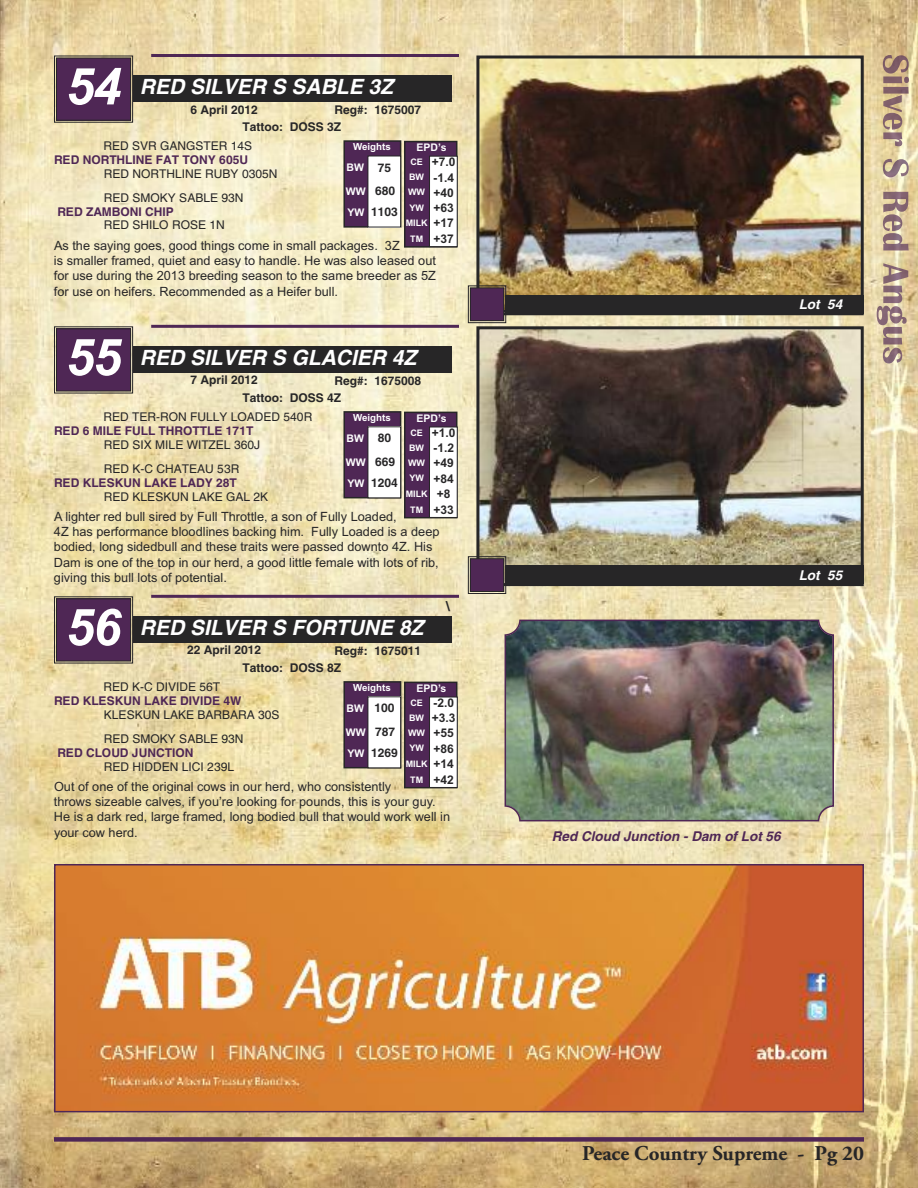
<style>
.page{position:relative;width:918px;height:1188px;background:#fff}
.page>*{position:absolute;margin:0;border:0;box-sizing:border-box;transform-origin:0 0}
.t1{font:italic 700 51px "Arial";color:#fff}
.t2{font:italic 700 21px "Helvetica";color:#fff}
.t3{font:700 21px "Adobe Garamond Pro";color:#272627}
.t4{font:italic 700 13.5px "Helvetica";color:#4f2755}
.t5{font:italic 700 13.5px "Helvetica";color:#fff}
.t6{font:700 13.5px "Helvetica";color:#272627}
.t7{font:12.75px/15.3px "Arial";color:#272627}
.t8{font:12px "Helvetica";color:#272627}
.t9{font:700 12px/23.9px "Helvetica";color:#272627}
.t10{font:700 12px "Helvetica";color:#4f2755}
.t11{font:700 12px/15.3px "Arial";color:#272627}
.t12{font:700 10.5px/20.9px "Arial";color:#fff}
.t13{font:700 9.75px "Arial";color:#fff}
.t14{font:700 9px/15.5px "Arial";color:#fff;text-align:center}
</style>
<div class="page">
<img style="left:0;top:0;width:918px;height:1188px">
<img style="left:480px;top:60px;width:380px;height:235px">
<div style="left:476px;top:56px;width:388px;height:259px;border:3px solid #272627"></div>
<div style="left:506px;top:295px;width:358px;height:19px;background:#272627"></div>
<div style="left:470px;top:288px;width:34px;height:33px;background:#4f2755"></div>
<div style="left:468px;top:285px;width:38px;height:38px;border:1px solid #272627"></div>
<div style="left:470px;top:287px;width:34px;height:34px;border:1px solid #272627"></div>
<hr style="left:151px;top:54px;width:308px;height:3px;background:#4f2755">
<div style="left:344px;top:141px;width:57px;height:86px;background:#4f2755"></div>
<div style="left:343px;top:140px;width:58px;height:88px;border:2px solid #272627"></div>
<div style="left:368px;top:156px;width:33px;height:71px;background:#fff"></div>
<div style="left:368px;top:156px;width:33px;height:71px;border:1px solid #272627"></div>
<div style="left:57px;top:58px;width:74px;height:62px;background:#4f2755"></div>
<div style="left:54px;top:55px;width:79px;height:68px;border:1px solid #272627"></div>
<div style="left:56px;top:57px;width:75px;height:64px;border:1px solid #272627"></div>
<div style="left:133px;top:75px;width:319px;height:27px;background:#272627"></div>
<div style="left:405px;top:142px;width:52px;height:105px;background:#4f2755"></div>
<div style="left:404px;top:141px;width:53px;height:107px;border:2px solid #272627"></div>
<div style="left:429px;top:156px;width:28px;height:91px;background:#fff"></div>
<div style="left:429px;top:156px;width:29px;height:91px;border:1px solid #272627"></div>
<img style="left:480px;top:330px;width:380px;height:236px">
<div style="left:476px;top:326px;width:388px;height:260px;border:3px solid #272627"></div>
<div style="left:506px;top:566px;width:358px;height:18px;background:#272627"></div>
<div style="left:470px;top:559px;width:34px;height:32px;background:#4f2755"></div>
<div style="left:468px;top:556px;width:38px;height:38px;border:1px solid #272627"></div>
<div style="left:470px;top:558px;width:34px;height:34px;border:1px solid #272627"></div>
<hr style="left:151px;top:325px;width:308px;height:3px;background:#4f2755">
<div style="left:344px;top:412px;width:57px;height:86px;background:#4f2755"></div>
<div style="left:343px;top:411px;width:58px;height:87px;border:2px solid #272627"></div>
<div style="left:368px;top:427px;width:33px;height:71px;background:#fff"></div>
<div style="left:368px;top:426px;width:33px;height:72px;border:1px solid #272627"></div>
<div style="left:57px;top:329px;width:74px;height:62px;background:#4f2755"></div>
<div style="left:54px;top:326px;width:79px;height:68px;border:1px solid #272627"></div>
<div style="left:56px;top:328px;width:75px;height:64px;border:1px solid #272627"></div>
<div style="left:133px;top:346px;width:319px;height:27px;background:#272627"></div>
<div style="left:405px;top:412px;width:52px;height:106px;background:#4f2755"></div>
<div style="left:404px;top:412px;width:53px;height:106px;border:2px solid #272627"></div>
<div style="left:429px;top:427px;width:28px;height:90px;background:#fff"></div>
<div style="left:429px;top:427px;width:29px;height:91px;border:1px solid #272627"></div>
<hr style="left:151px;top:595px;width:308px;height:3px;background:#4f2755">
<div style="left:344px;top:682px;width:57px;height:86px;background:#4f2755"></div>
<div style="left:343px;top:681px;width:58px;height:87px;border:2px solid #272627"></div>
<div style="left:368px;top:697px;width:33px;height:71px;background:#fff"></div>
<div style="left:368px;top:696px;width:33px;height:72px;border:1px solid #272627"></div>
<div style="left:57px;top:599px;width:74px;height:62px;background:#4f2755"></div>
<div style="left:54px;top:596px;width:79px;height:68px;border:1px solid #272627"></div>
<div style="left:56px;top:598px;width:75px;height:64px;border:1px solid #272627"></div>
<div style="left:133px;top:616px;width:319px;height:27px;background:#272627"></div>
<div style="left:405px;top:682px;width:52px;height:106px;background:#4f2755"></div>
<div style="left:404px;top:682px;width:53px;height:106px;border:2px solid #272627"></div>
<div style="left:429px;top:697px;width:28px;height:90px;background:#fff"></div>
<div style="left:429px;top:697px;width:29px;height:91px;border:1px solid #272627"></div>
<div style="left:54px;top:1137px;width:810px;height:5px;background:#4f2755"></div>
<img style="left:57px;top:867px;width:804px;height:242px">
<div style="left:54px;top:864px;width:810px;height:248px;border:2px solid #4f2755"></div>
<img style="left:877px;top:55px;width:32px;height:270px">
<img style="left:505px;top:620px;width:329px;height:201px">
<h1 class="t1" style="left:66px;top:57px;width:57px">54</h1>
<h2 class="t2" style="left:140px;top:75px;width:255px">RED SILVER S SABLE 3Z</h2>
<p class="t9" style="left:191px;top:97px;width:69px">6 April 2012</p>
<p class="t9" style="left:243px;top:101px;width:180px;line-height:17.1px;text-indent:92px">Reg#: 1675007<br>Tattoo: DOSS 3Z</p>
<p class="t8" style="left:104px;top:139px;width:150px">RED SVR GANGSTER 14S</p>
<p class="t8" style="left:104px;top:167px;width:175px">RED NORTHLINE RUBY 0305N</p>
<p class="t10" style="left:57px;top:205px;width:118px">RED ZAMBONI CHIP</p>
<p class="t13" style="left:353px;top:141px;width:39px">Weights</p>
<p class="t9" style="left:375px;top:155px;width:22px">75<br>680</p>
<p class="t9" style="left:371px;top:200px;width:28px">1103</p>
<p class="t12" style="left:417px;top:137px;width:31px">EPD’s</p>
<p class="t14" style="left:406px;top:154px;width:23px">CE<br>BW<br>WW<br>YW<br>MILK<br>TM</p>
<p class="t11" style="left:432px;top:155px;width:25px">+7.0 -1.4 +40 +63 +17 +37</p>
<p class="t10" style="left:54px;top:153px;width:196px">RED NORTHLINE FAT TONY 605U</p>
<p class="t12" style="left:347px;top:157px;width:19px">BW</p>
<p class="t12" style="left:346px;top:181px;width:21px">WW<br>YW</p>
<p class="t7" style="left:54px;top:238px;width:384px">As the saying goes, good things come in small packages. 3Z<br>is smaller framed, quiet and easy to handle. He was also leased out for use during the 2013 breeding season to the same breeder as 5Z for use on heifers. Recommended as a Heifer bull.</p>
<p class="t8" style="left:104px;top:191px;width:141px">RED SMOKY SABLE 93N</p>
<p class="t8" style="left:104px;top:218px;width:122px">RED SHILO ROSE 1N</p>
<h1 class="t1" style="left:66px;top:328px;width:57px">55</h1>
<h2 class="t2" style="left:140px;top:346px;width:278px">RED SILVER S GLACIER 4Z</h2>
<p class="t9" style="left:191px;top:368px;width:69px">7 April 2012</p>
<p class="t9" style="left:243px;top:372px;width:180px;line-height:17.1px;text-indent:92px">Reg#: 1675008<br>Tattoo: DOSS 4Z</p>
<p class="t8" style="left:104px;top:410px;width:210px">RED TER-RON FULLY LOADED 540R</p>
<p class="t8" style="left:104px;top:437px;width:158px">RED SIX MILE WITZEL 360J</p>
<p class="t10" style="left:54px;top:476px;width:184px">RED KLESKUN LAKE LADY 28T</p>
<p class="t13" style="left:353px;top:412px;width:39px">Weights</p>
<p class="t9" style="left:375px;top:426px;width:22px">80<br>669</p>
<p class="t9" style="left:371px;top:471px;width:28px">1204</p>
<p class="t12" style="left:417px;top:408px;width:31px">EPD’s</p>
<p class="t14" style="left:406px;top:425px;width:23px">CE<br>BW<br>WW<br>YW<br>MILK<br>TM</p>
<p class="t11" style="left:432px;top:425px;width:25px">+1.0 -1.2 +49 +84 +8 +33</p>
<p class="t10" style="left:54px;top:423px;width:201px">RED 6 MILE FULL THROTTLE 171T</p>
<p class="t12" style="left:347px;top:428px;width:19px">BW</p>
<p class="t12" style="left:346px;top:452px;width:21px">WW<br>YW</p>
<p class="t7" style="left:54px;top:509px;width:387px">A lighter red bull sired by Full Throttle, a son of Fully Loaded,<br>4Z has performance bloodlines backing him. Fully Loaded is a deep bodied, long sidedbull and these traits were passed downto 4Z. His Dam is one of the top in our herd, a good little female with lots of rib, giving this bull lots of potential.</p>
<p class="t8" style="left:104px;top:461px;width:137px">RED K-C CHATEAU 53R</p>
<p class="t8" style="left:104px;top:490px;width:166px">RED KLESKUN LAKE GAL 2K</p>
<h1 class="t1" style="left:66px;top:598px;width:57px">56</h1>
<h2 class="t2" style="left:140px;top:616px;width:285px">RED SILVER S FORTUNE 8Z</h2>
<p class="t9" style="left:187px;top:638px;width:76px">22 April 2012</p>
<p class="t9" style="left:243px;top:642px;width:180px;line-height:17.1px;text-indent:92px">Reg#: 1675011<br>Tattoo: DOSS 8Z</p>
<p class="t6" style="left:446px;top:599px;width:5px">\</p>
<p class="t8" style="left:104px;top:680px;width:118px">RED K-C DIVIDE 56T</p>
<p class="t8" style="left:104px;top:707px;width:177px">KLESKUN LAKE BARBARA 30S</p>
<p class="t10" style="left:57px;top:746px;width:137px">RED CLOUD JUNCTION</p>
<p class="t13" style="left:353px;top:682px;width:39px">Weights</p>
<p class="t9" style="left:374px;top:696px;width:22px">100<br>787</p>
<p class="t9" style="left:371px;top:741px;width:28px">1269</p>
<p class="t12" style="left:417px;top:678px;width:31px">EPD’s</p>
<p class="t14" style="left:406px;top:695px;width:23px">CE<br>BW<br>WW<br>YW<br>MILK<br>TM</p>
<p class="t11" style="left:432px;top:695px;width:25px">-2.0 +3.3 +55 +86 +14 +42</p>
<p class="t10" style="left:54px;top:693px;width:189px">RED KLESKUN LAKE DIVIDE 4W</p>
<p class="t12" style="left:347px;top:698px;width:19px">BW</p>
<p class="t12" style="left:346px;top:722px;width:21px">WW<br>YW</p>
<p class="t7" style="left:54px;top:779px;width:398px">Out of one of the original cows in our herd, who consistently<br>throws sizeable calves, if you’re looking for pounds, this is your guy.<br>He is a dark red, large framed, long bodied bull that would work well in your cow herd.</p>
<p class="t8" style="left:104px;top:731px;width:141px">RED SMOKY SABLE 93N</p>
<p class="t8" style="left:104px;top:760px;width:132px">RED HIDDEN LICI 239L</p>
<p class="t5" style="left:799px;top:297px;width:45px">Lot 54</p>
<p class="t5" style="left:799px;top:568px;width:45px">Lot 55</p>
<p class="t4" style="left:552px;top:828px;width:230px">Red Cloud Junction - Dam of Lot 56</p>
<h2 class="t3" style="left:582px;top:1145px;width:283px">Peace Country Supreme - Pg 20</h2>
</div>
